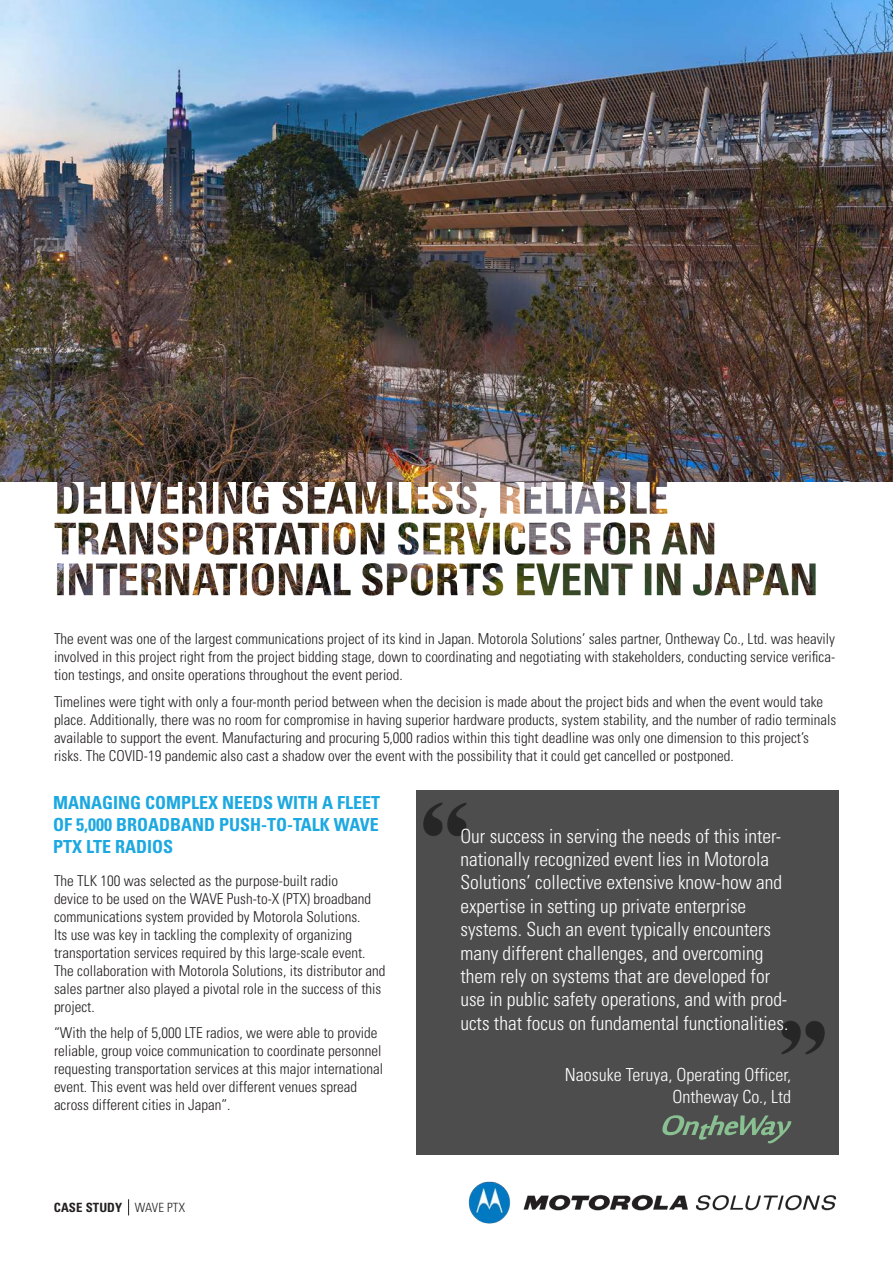
<style>
.page{position:relative;width:893px;height:1263px;background:#fff}
.page>*{position:absolute;margin:0;border:0;box-sizing:border-box;transform-origin:0 0}
.t1{font:300 condensed 19.5px/23.4px "Univers LT Std";color:#fff}
.t2{font:700 condensed 18px/21.6px "Univers";color:#1ca8e0;text-align:justify}
.t3{font:300 condensed 18px "Univers";color:#fff}
.t4{font:300 condensed 15px/18px "Univers LT Std";color:#231f20}
.t5{font:700 condensed 12.75px "Univers LT Std";letter-spacing:.01em;color:#231f20}
.s1{font-weight:300}
</style>
<div class="page">
<div style="left:416px;top:791px;width:423px;height:364px;background:#4d4d4d"></div>
<img style="left:468px;top:1181px;width:369px;height:43px">
<svg style="left:128px;top:1199px;width:1px;height:16px"></svg>
<img style="left:0;top:0;width:893px;height:483px">
<img style="left:54px;top:483px;width:762px;height:113px">
<img style="left:781px;top:1021px;width:44px;height:34px">
<img style="left:423px;top:802px;width:44px;height:34px">
<svg style="left:662px;top:1115px;width:129px;height:28px"></svg>
<p class="t4" style="left:54px;top:630px;width:783px;text-align:justify">The event was one of the largest communications project of its kind in Japan. Motorola Solutions’ sales partner, Ontheway Co., Ltd. was heavily involved in this project right from the project bidding stage, down to coordinating and negotiating with stakeholders, conducting service verifica&shy;tion testings, and onsite operations throughout the event period.</p>
<p class="t4" style="left:54px;top:693px;width:784px">Timelines were tight with only a four-month period between when the decision is made about the project bids and when the event would take place. Additionally, there was no room for compromise in having superior hardware products, system stability, and the number of radio terminals available to support the event. Manufacturing and procuring 5,000 radios within this tight deadline was only one dimension to this project’s risks. The COVID-19 pandemic also cast a shadow over the event with the possibility that it could get cancelled or postponed.</p>
<p class="t2" style="left:53px;top:792px;width:328px">MANAGING COMPLEX NEEDS WITH A FLEET OF 5,000 BROADBAND PUSH-TO-TALK WAVE PTX LTE RADIOS</p>
<p class="t4" style="left:54px;top:871px;width:333px">The TLK 100 was selected as the purpose-built radio<br>device to be used on the WAVE Push-to-X (PTX) broadband communications system provided by Motorola Solutions.<br>Its use was key in tackling the complexity of organizing transportation services required by this large-scale event.<br>The collaboration with Motorola Solutions, its distributor and sales partner also played a pivotal role in the success of this project.</p>
<p class="t4" style="left:54px;top:1024px;width:331px">“With the help of 5,000 LTE radios, we were able to provide reliable, group voice communication to coordinate personnel requesting transportation services at this major international event. This event was held over different venues spread</p>
<p class="t4" style="left:54px;top:1096px;width:178px">across different cities in Japan”.</p>
<p class="t5" style="left:54px;top:1200px;width:133px">CASE STUDY <span class="s1">WAVE PTX</span></p>
<p class="t1" style="left:460px;top:824px;width:323px">Our success in serving the needs of this inter&shy;nationally recognized event lies in Motorola Solutions’ collective extensive know-how and expertise in setting up private enterprise</p>
<p class="t1" style="left:460px;top:917px;width:330px">systems. Such an event typically encounters many different challenges, and overcoming them rely on systems that are developed for use in public safety operations, and with prod&shy;ucts that focus on fundamental functionalities.</p>
<p class="t3" style="left:565px;top:1064px;width:228px">Naosuke Teruya, Operating Officer,</p>
<p class="t3" style="left:672px;top:1086px;width:120px">Ontheway Co., Ltd</p>
</div>
